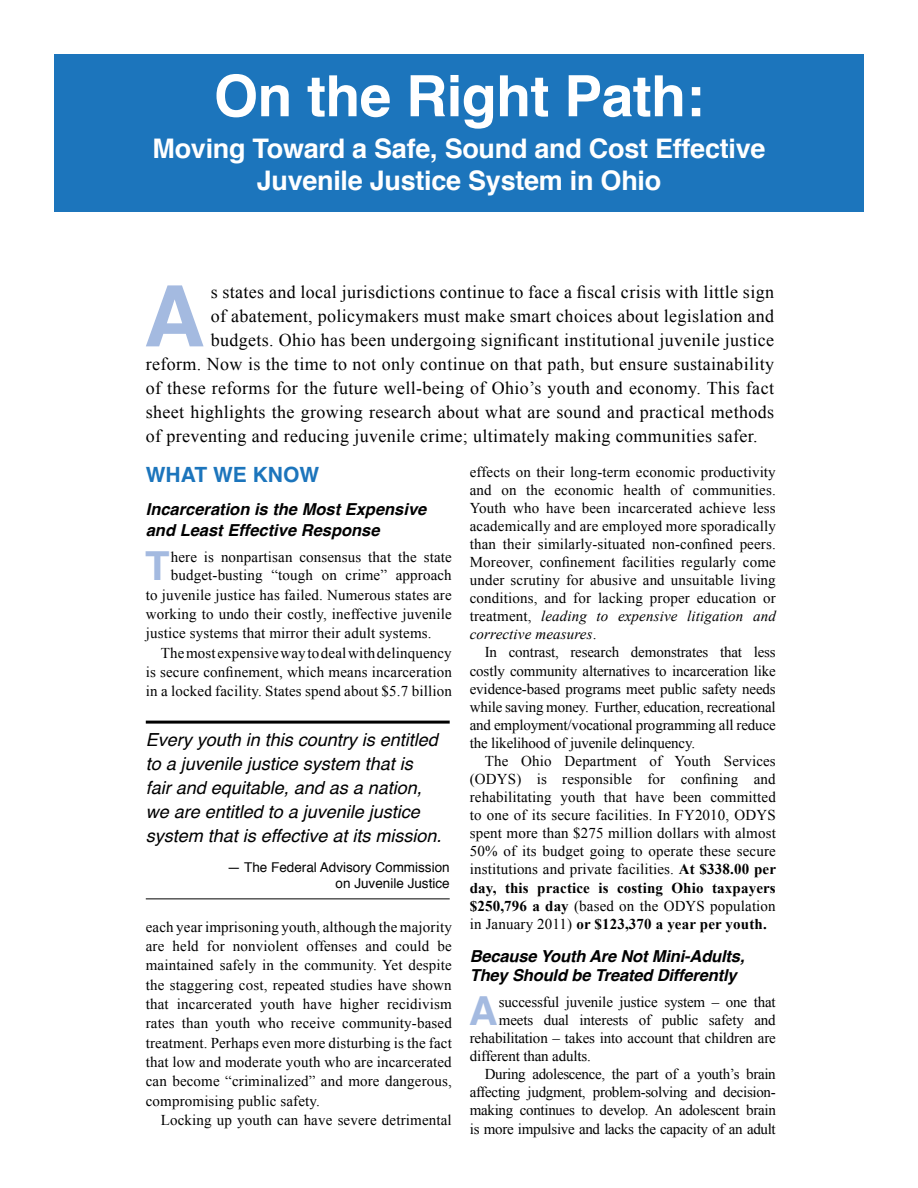
<style>
.page{position:relative;width:918px;height:1188px;background:#fff}
.page>*{position:absolute;margin:0;border:0;box-sizing:border-box;transform-origin:0 0}
.body{font:700 84.75px "Helvetica";color:#a4bae0}
.SMALL_HEADLINE{font:700 57px "Helvetica";letter-spacing:-.01em;color:#fff}
.body-2{font:700 40.05px "Helvetica";color:#a4bae0}
.SMALL_HEADLINE-2{font:700 27px/31.5px "Helvetica";letter-spacing:-.01em;color:#fff;text-align:center}
.SMALL_HEADLINE-3{font:700 21px "Helvetica";color:#1c75bc}
.body-3{font:18px "Times New Roman";letter-spacing:.02em;color:#000}
.subhed_box{font:italic 18px/24px "Helvetica";color:#000}
.subhed{font:italic 700 16.5px/20.9px "Helvetica";letter-spacing:-.005em;color:#000}
.body-4{font:15px/18.1px "Times New Roman";letter-spacing:.01em;color:#000;text-align:justify}
.body-5{font:15px "Times New Roman";letter-spacing:-.01em;color:#000}
.Free_Form{font:13.5px/16.2px "Helvetica";color:#000;text-align:right}
.s1{font-style:italic}
.s2{font-weight:700}
</style>
<div class="page">
<div style="left:54px;top:54px;width:809px;height:158px;background:#1c75bc"></div>
<hr style="left:146px;top:721px;width:304px;height:3px;background:#000">
<hr style="left:146px;top:898px;width:304px;height:1px;background:#000">
<p class="SMALL_HEADLINE" style="left:214px;top:50px;width:492px">On the Right Path:</p>
<p class="SMALL_HEADLINE-2" style="left:153px;top:133px;width:614px">Moving Toward a Safe, Sound and Cost Effective<br>Juvenile Justice System in Ohio</p>
<p class="body" style="left:144px;top:248px;width:63px">A</p>
<p class="body-3" style="left:211px;top:280px;width:565px">s states and local jurisdictions continue to face a fiscal crisis with little sign</p>
<p class="body-3" style="left:211px;top:304px;width:565px">of abatement, policymakers must make smart choices about legislation and</p>
<p class="body-3" style="left:211px;top:328px;width:565px">budgets. Ohio has been undergoing significant institutional juvenile justice</p>
<p class="body-3" style="left:146px;top:352px;width:630px">reform. Now is the time to not only continue on that path, but ensure sustainability</p>
<p class="body-3" style="left:146px;top:376px;width:630px">of these reforms for the future well-being of Ohio’s youth and economy. This fact</p>
<p class="body-3" style="left:146px;top:400px;width:630px">sheet highlights the growing research about what are sound and practical methods</p>
<p class="body-3" style="left:146px;top:424px;width:614px">of preventing and reducing juvenile crime; ultimately making communities safer.</p>
<p class="SMALL_HEADLINE-3" style="left:146px;top:458px;width:175px">WHAT WE KNOW</p>
<p class="subhed" style="left:146px;top:499px;width:282px">Incarceration is the Most Expensive and Least Effective Response</p>
<p class="body-2" style="left:145px;top:534px;width:26px">T</p>
<p class="body-4" style="left:171px;top:548px;width:283px">here is nonpartisan consensus that the state</p>
<p class="body-4" style="left:470px;top:462px;width:308px">effects on their long-term economic productivity and on the economic health of communities.<br>Youth who have been incarcerated achieve less academically and are employed more sporadically than their similarly-situated non-confined peers.<br>Moreover, confinement facilities regularly come under scrutiny for abusive and unsuitable living conditions, and for lacking proper education or treatment, <span class="s1">leading to expensive litigation and corrective measures</span>.</p>
<p class="body-4" style="left:470px;top:643px;width:308px;text-indent:15px">In contrast, research demonstrates that less costly community alternatives to incarceration like evidence-based programs meet public safety needs while saving money. Further, education, recreational and employment/vocational programming all reduce the likelihood of juvenile delinquency.</p>
<p class="body-4" style="left:470px;top:752px;width:308px;text-indent:15px">The Ohio Department of Youth Services (ODYS) is responsible for confining and rehabilitating youth that have been committed to one of its secure facilities. In FY2010, ODYS spent more than $275 million dollars with almost 50% of its budget going to operate these secure institutions and private facilities. <span class="s2">At $338.00 per day, this practice is costing Ohio taxpayers $250,796 a day</span> (based on the ODYS population in January 2011) <span class="s2">or $123,370 a year per youth.</span></p>
<p class="subhed" style="left:470px;top:946px;width:276px;line-height:19.6px">Because Youth Are Not Mini-Adults,<br>They Should be Treated Differently</p>
<p class="body-2" style="left:469px;top:979px;width:30px">A</p>
<p class="body-5" style="left:499px;top:992px;width:278px">successful juvenile justice system – one that</p>
<p class="body-4" style="left:171px;top:566px;width:283px">budget-busting “tough on crime” approach</p>
<p class="body-4" style="left:146px;top:585px;width:308px">to juvenile justice has failed. Numerous states are</p>
<p class="body-4" style="left:146px;top:605px;width:308px">working to undo their costly, ineffective juvenile</p>
<p class="body-4" style="left:146px;top:624px;width:287px">justice systems that mirror their adult systems.</p>
<p class="body-4" style="left:146px;top:643px;width:308px;line-height:19.4px;text-indent:15px">The most expensive way to deal with delinquency is secure confinement, which means incarceration in a locked facility. States spend about $5.7 billion</p>
<p class="subhed_box" style="left:146px;top:728px;width:297px">Every youth in this country is entitled to a juvenile justice system that is fair and equitable, and as a nation, we are entitled to a juvenile justice system that is effective at its mission.</p>
<p class="Free_Form" style="left:227px;top:859px;width:224px">— The Federal Advisory Commission on Juvenile Justice</p>
<p class="body-4" style="left:146px;top:917px;width:308px;line-height:19.4px">each year imprisoning youth, although the majority are held for nonviolent offenses and could be maintained safely in the community. Yet despite the staggering cost, repeated studies have shown that incarcerated youth have higher recidivism rates than youth who receive community-based treatment. Perhaps even more disturbing is the fact that low and moderate youth who are incarcerated can become “criminalized” and more dangerous, compromising public safety.</p>
<p class="body-4" style="left:161px;top:1111px;width:293px">Locking up youth can have severe detrimental</p>
<p class="body-5" style="left:499px;top:1010px;width:278px">meets dual interests of public safety and</p>
<p class="body-5" style="left:470px;top:1028px;width:308px">rehabilitation – takes into account that children are</p>
<p class="body-5" style="left:470px;top:1046px;width:123px">different than adults.</p>
<p class="body-4" style="left:470px;top:1065px;width:308px;text-indent:15px">During adolescence, the part of a youth’s brain affecting judgment, problem-solving and decision&shy;making continues to develop. An adolescent brain is more impulsive and lacks the capacity of an adult</p>
</div>
